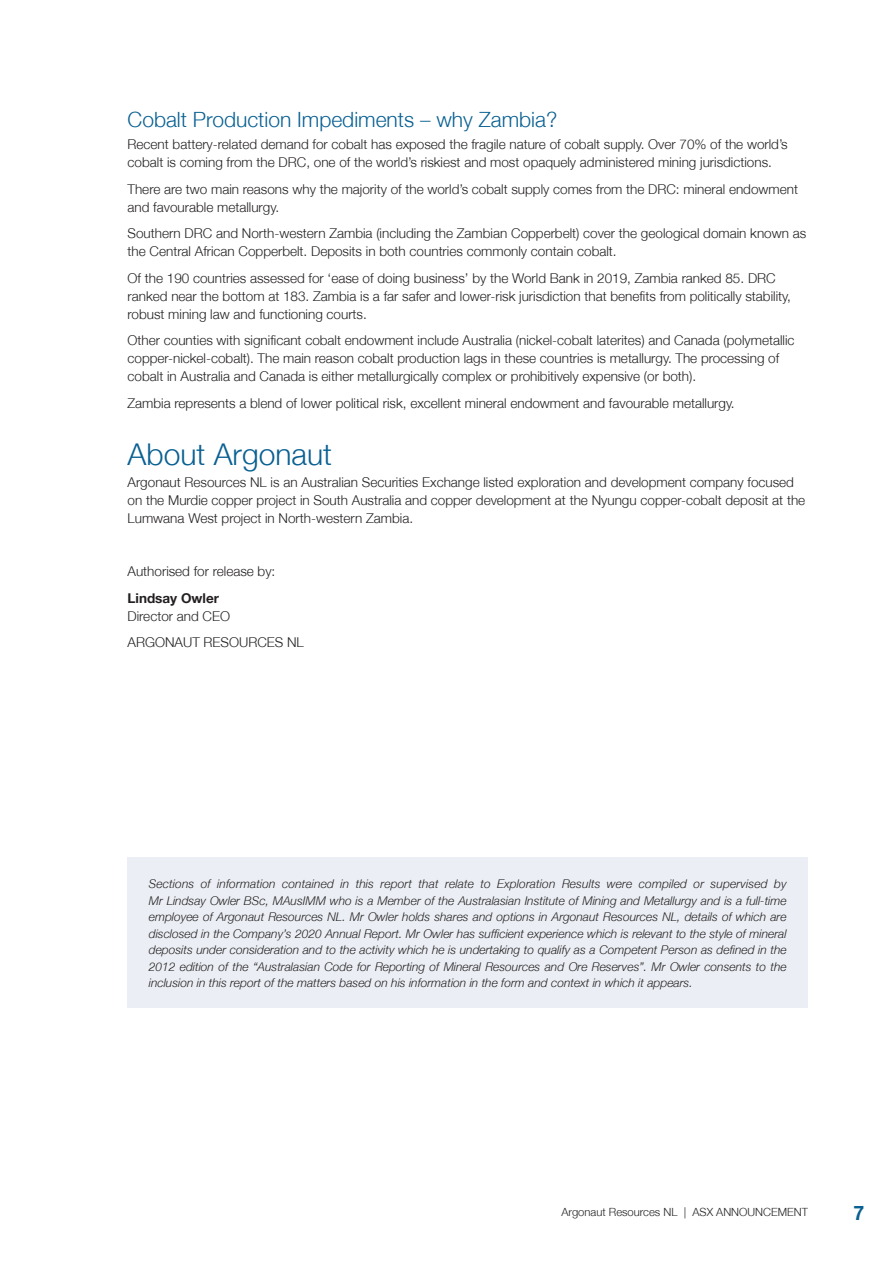
<style>
.page{position:relative;width:893px;height:1263px;background:#fff}
.page>*{position:absolute;margin:0;border:0;box-sizing:border-box;transform-origin:0 0}
.t1{font:300 30px "Helvetica Neue";color:#096092}
.t2{font:300 21px "Helvetica Neue";color:#096092}
.t3{font:700 19.5px "Helvetica Neue";color:#096092}
.t4{font:300 13.5px/18px "Helvetica Neue";color:#231f20}
.t5{font:700 13.5px "Helvetica Neue";color:#231f20}
.t6{font:italic 300 12px/16.5px "Helvetica Neue";color:#231f20;text-align:justify}
.t7{font:300 11.25px "Helvetica Neue";color:#231f20}
</style>
<div class="page">
<div style="left:128px;top:857px;width:680px;height:151px;background:#ebeff5"></div>
<h2 class="t2" style="left:128px;top:107px;width:431px">Cobalt Production Impediments – why Zambia?</h2>
<p class="t4" style="left:128px;top:135px;width:662px">Recent battery-related demand for cobalt has exposed the fragile nature of cobalt supply. Over 70% of the world’s cobalt is coming from the DRC, one of the world’s riskiest and most opaquely administered mining jurisdictions.</p>
<p class="t4" style="left:128px;top:180px;width:672px">There are two main reasons why the majority of the world’s cobalt supply comes from the DRC: mineral endowment and favourable metallurgy.</p>
<p class="t4" style="left:128px;top:224px;width:680px">Southern DRC and North-western Zambia (including the Zambian Copperbelt) cover the geological domain known as the Central African Copperbelt. Deposits in both countries commonly contain cobalt.</p>
<p class="t4" style="left:128px;top:269px;width:665px">Of the 190 countries assessed for ‘ease of doing business’ by the World Bank in 2019, Zambia ranked 85. DRC ranked near the bottom at 183. Zambia is a far safer and lower-risk jurisdiction that benefits from politically stability, robust mining law and functioning courts.</p>
<p class="t4" style="left:128px;top:331px;width:668px">Other counties with significant cobalt endowment include Australia (nickel-cobalt laterites) and Canada (polymetallic copper-nickel-cobalt). The main reason cobalt production lags in these countries is metallurgy. The processing of cobalt in Australia and Canada is either metallurgically complex or prohibitively expensive (or both).</p>
<p class="t4" style="left:128px;top:394px;width:609px">Zambia represents a blend of lower political risk, excellent mineral endowment and favourable metallurgy.</p>
<h1 class="t1" style="left:128px;top:436px;width:206px">About Argonaut</h1>
<p class="t4" style="left:128px;top:473px;width:679px">Argonaut Resources NL is an Australian Securities Exchange listed exploration and development company focused on the Murdie copper project in South Australia and copper development at the Nyungu copper-cobalt deposit at the<br>Lumwana West project in North-western Zambia.</p>
<p class="t4" style="left:128px;top:562px;width:149px">Authorised for release by:</p>
<p class="t5" style="left:128px;top:590px;width:93px">Lindsay Owler</p>
<p class="t4" style="left:128px;top:602px;width:178px;line-height:26.5px">Director and CEO<br>ARGONAUT RESOURCES NL</p>
<p class="t6" style="left:149px;top:875px;width:639px">Sections of information contained in this report that relate to Exploration Results were compiled or supervised by Mr Lindsay Owler BSc, MAusIMM who is a Member of the Australasian Institute of Mining and Metallurgy and is a full-time employee of Argonaut Resources NL. Mr Owler holds shares and options in Argonaut Resources NL, details of which are disclosed in the Company’s 2020 Annual Report. Mr Owler has sufficient experience which is relevant to the style of mineral deposits under consideration and to the activity which he is undertaking to qualify as a Competent Person as defined in the 2012 edition of the “Australasian Code for Reporting of Mineral Resources and Ore Reserves”. Mr Owler consents to the inclusion in this report of the matters based on his information in the form and context in which it appears.</p>
<p class="t7" style="left:561px;top:1205px;width:248px">Argonaut Resources NL | ASX ANNOUNCEMENT</p>
<h3 class="t3" style="left:853px;top:1200px;width:12px">7</h3>
</div>
